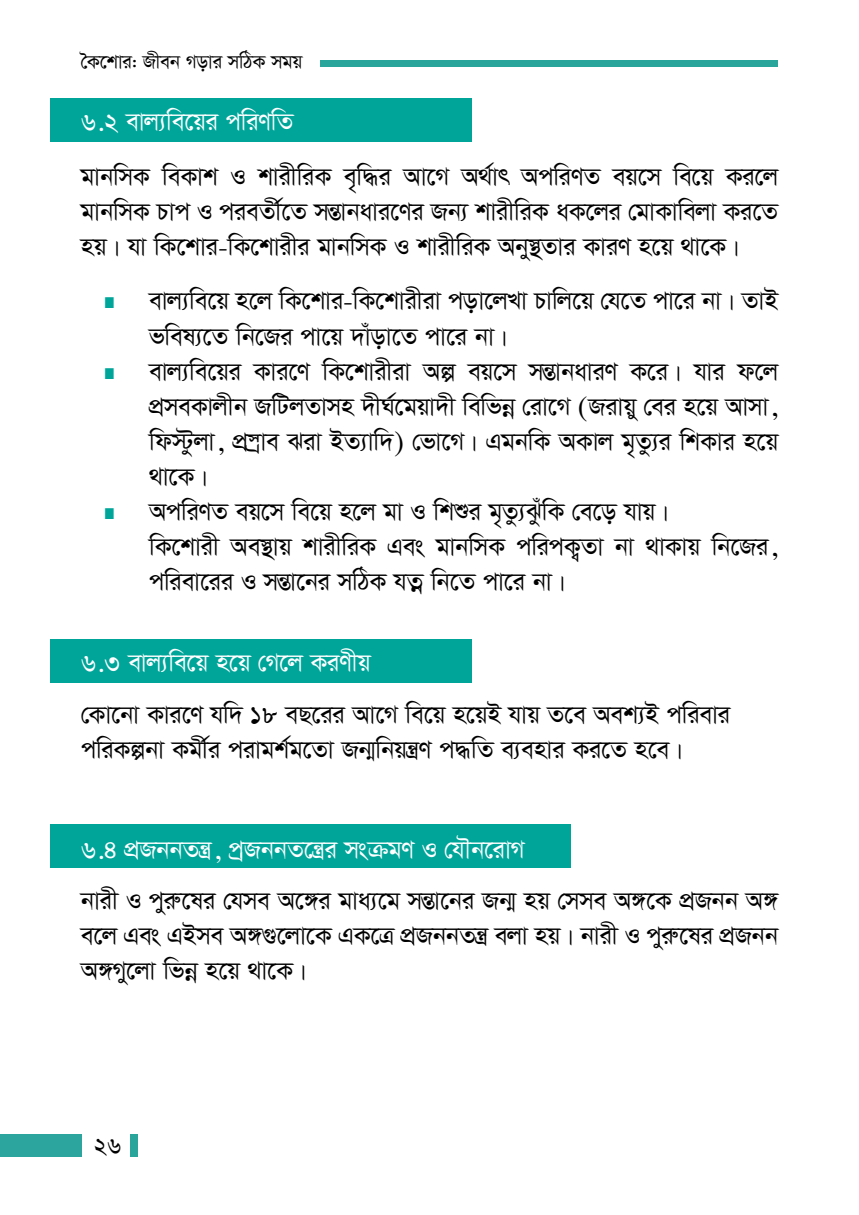
<style>
.page{position:relative;width:859px;height:1215px;background:#fff}
.page>*{position:absolute;margin:0;border:0;box-sizing:border-box;transform-origin:0 0}
.t1{font:29.25px/35.1px "Sutonny MJ";color:#000;text-align:justify}
.t2{font:29.25px "Sutonny MJ";color:#fff}
.t3{font:27px "Sutonny MJ";color:#000}
.t4{font:22.5px "Sutonny MJ";color:#000}
</style>
<div class="page">
<div style="left:321px;top:60px;width:457px;height:6px;background:#2aa59c"></div>
<div style="left:0;top:1134px;width:81px;height:23px;background:#2ba59d"></div>
<div style="left:130px;top:1134px;width:8px;height:23px;background:#2aa59c"></div>
<div style="left:50px;top:99px;width:421px;height:43px;background:#00a59a"></div>
<div style="left:50px;top:639px;width:421px;height:44px;background:#00a59a"></div>
<div style="left:50px;top:824px;width:520px;height:43px;background:#00a59a"></div>
<p class="t4" style="left:81px;top:49px;width:222px">ˆK‡KVI: RXEB MOVI MWVK MGQ</p>
<p class="t2" style="left:81px;top:106px;width:214px">6.2 EVJ¨WE‡QI CWIYWZ</p>
<p class="t1" style="left:81px;top:161px;width:698px">GVBWMK WEKVK I KVIXWIK E„W×I AV‡M A_©VR ACWIYZ EQ‡M WE‡Q KI‡J GVBWMK PVC I CIEZX©‡Z MŠÍVBAVI‡YI RB¨ KVIXWIK AK‡JI †GVKVWEJV KI‡Z NQ| HV WK‡KVI-WK‡KVIXI GVBWMK I KVIXWIK ABY¯’ZVI KVIY N‡Q _V‡K|</p>
<p class="t1" style="left:149px;top:285px;width:630px;text-align:left">EVJ¨WE‡Q N‡J WK‡KVI-WK‡KVIXIV COV‡JLV PVWJ‡Q †H‡Z CV‡I BV| ZVB FWEL¨‡Z WB‡RI CV‡Q `VUOV‡Z CV‡I BV|<br>EVJ¨WE‡QI KVI‡Y WK‡KVIXIV AÍ EQ‡M MŠÍVBAVIY K‡I| HVI D‡J CÖMEKVJXB RWUJZVMN `XN©‡GQV`X WEWFBŒ†IV‡M (RIVQY†EI N‡Q AVMV, WD÷ZJV, CÖ¯ªVE SIV BZ¨VW`) †FV‡M| GGBWK AKVJ G„ZZ¨I WKKVI N‡Q _V‡K|<br>ACWIYZ EQ‡M WE‡Q N‡J GV I WKÏI G„ZZ¨SZUWK †E‡O HVQ|<br>WK‡KVIX AE¯’VQ KVIXWIK GES GVBWMK CWICK¡ZV BV _VKVQ WB‡RI, CWIEV‡II I MŠÍV‡BI MWVK HZŒWB‡Z CV‡I BV|</p>
<p class="t2" style="left:81px;top:647px;width:291px">6.3 EVJ¨WE‡Q N‡Q †M‡J KIYXQ</p>
<p class="t1" style="left:81px;top:698px;width:650px">†KV‡BV KVI‡Y HW` 18 EQ‡II AV‡M WE‡Q N‡QB HVQ Z‡E AEK¨B CWIEVI<br>CWIKÍBV KGX©I CIVGK©G‡ZV RB¥WBQŠ¿Y C×WZ E¨ENVI KI‡Z N‡E|</p>
<p class="t2" style="left:81px;top:834px;width:445px">6.4 CÖRBBZŠ¿, CªRBBZ‡Š¿I MSΜGY I †HŠB‡IVM</p>
<p class="t1" style="left:81px;top:884px;width:698px">BVIX I CYIÆ‡LI †HME A‡½I GVA¨‡G MŠÍV‡BI RB¥ NQ †MME A½‡K CÖRBB A½ E‡J GES GBME A½¸‡JV‡K GK‡Î CÖRBBZŠ¿EJV NQ| BVIX I CYIÆ‡LI CÖRBB A½MY‡JV WFBŒN‡Q _V‡K|</p>
<p class="t3" style="left:94px;top:1131px;width:29px">26</p>
</div>
